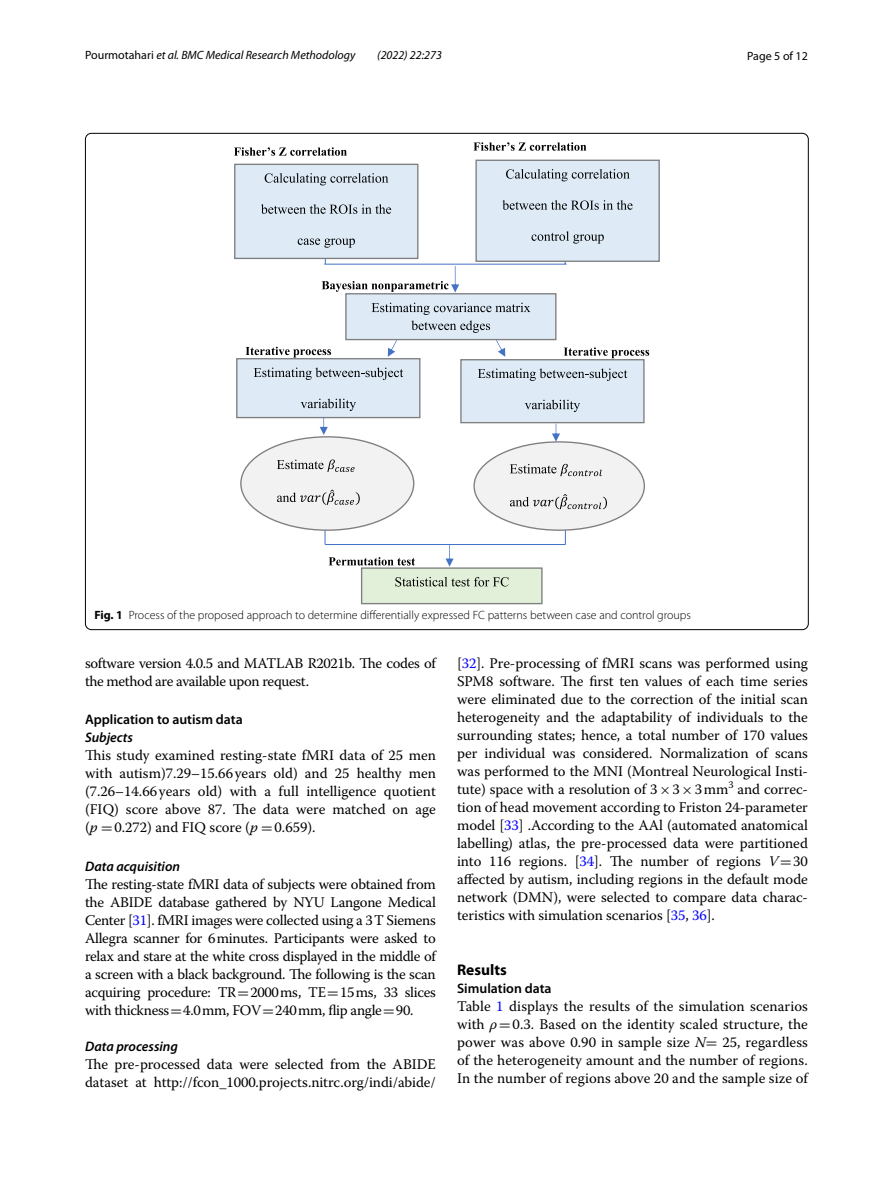
<style>
.page{position:relative;width:893px;height:1187px;background:#fff}
.page>*{position:absolute;margin:0;border:0;box-sizing:border-box;transform-origin:0 0}
.t1{font:700 15.45px "Myriad Pro";color:#000}
.t2{font:14.7px/18px "Warnock Pro";letter-spacing:-.005em;color:#000;text-align:justify}
.t3{font:14.7px/18px "Warnock Pro";letter-spacing:-.025em;color:#000}
.t4{font:600 13.8px "Myriad Pro";color:#000}
.t5{font:italic 600 13.8px "Myriad Pro";color:#000}
.t6{font:300 12px "Myriad Pro";color:#000}
.t7{font:italic 12px "Myriad Pro";color:#000}
.t8{font:12px "Myriad Pro";color:#000}
.s1{font-style:normal}
.s2{font-weight:700}
.s3{font-family:"Warnock Pro It 4"}
.s4{font-family:"MTSY"}
.s5{color:#00f}
</style>
<div class="page">
<div style="left:235px;top:164px;width:183px;height:94px;background:#deebf7"></div>
<div style="left:234px;top:164px;width:184px;height:95px;border:1px solid #7f7f7f"></div>
<svg style="left:265px;top:173px;width:123px;height:12px"></svg>
<svg style="left:261px;top:204px;width:130px;height:10px"></svg>
<div style="left:345px;top:293px;width:211px;height:47px;background:#deebf7;border:1px solid #7f7f7f"></div>
<svg style="left:372px;top:302px;width:158px;height:31px"></svg>
<div style="left:237px;top:359px;width:183px;height:58px;background:#deebf7"></div>
<div style="left:236px;top:358px;width:184px;height:60px;border:1px solid #7f7f7f"></div>
<svg style="left:254px;top:367px;width:149px;height:13px"></svg>
<svg style="left:301px;top:398px;width:55px;height:13px"></svg>
<div style="left:460px;top:359px;width:185px;height:64px;background:#deebf7;border:1px solid #7f7f7f"></div>
<svg style="left:478px;top:368px;width:149px;height:13px"></svg>
<svg style="left:525px;top:399px;width:55px;height:13px"></svg>
<div style="left:362px;top:568px;width:180px;height:35px;background:#e2f0d9"></div>
<div style="left:361px;top:567px;width:182px;height:37px;border:1px solid #7f7f7f"></div>
<svg style="left:395px;top:577px;width:114px;height:9px"></svg>
<hr style="left:324px;top:264px;width:242px;height:1px;background:#4472c4">
<svg style="left:388px;top:340px;width:9px;height:17px"></svg>
<svg style="left:496px;top:340px;width:9px;height:17px"></svg>
<svg style="left:320px;top:417px;width:8px;height:18px"></svg>
<svg style="left:565px;top:531px;width:1px;height:13px"></svg>
<svg style="left:325px;top:531px;width:1px;height:13px"></svg>
<svg style="left:234px;top:147px;width:113px;height:9px"></svg>
<svg style="left:473px;top:142px;width:113px;height:9px"></svg>
<svg style="left:298px;top:238px;width:161px;height:54px"></svg>
<svg style="left:564px;top:347px;width:85px;height:11px"></svg>
<svg style="left:246px;top:347px;width:85px;height:10px"></svg>
<div style="left:474px;top:442px;width:170px;height:88px;background:#f2f2f2;border-radius:50%"></div>
<svg style="left:510px;top:464px;width:92px;height:12px"></svg>
<svg style="left:510px;top:494px;width:97px;height:15px"></svg>
<svg style="left:552px;top:424px;width:8px;height:17px"></svg>
<div style="left:241px;top:437px;width:173px;height:93px;background:#f2f2f2;border-radius:50%"></div>
<svg style="left:277px;top:459px;width:78px;height:13px"></svg>
<svg style="left:277px;top:489px;width:83px;height:16px"></svg>
<svg style="left:329px;top:557px;width:86px;height:8px"></svg>
<svg style="left:445px;top:545px;width:9px;height:21px"></svg>
<div style="left:476px;top:160px;width:183px;height:101px;background:#deebf7"></div>
<div style="left:475px;top:160px;width:185px;height:102px;border:1px solid #7f7f7f"></div>
<svg style="left:506px;top:169px;width:124px;height:12px"></svg>
<svg style="left:502px;top:200px;width:131px;height:10px"></svg>
<svg style="left:531px;top:231px;width:73px;height:12px"></svg>
<hr style="left:325px;top:544px;width:240px;height:1px;background:#4472c4">
<p class="t7" style="left:85px;top:48px;width:272px"><span class="s1">Pourmotahari</span> et al. BMC Medical Research Methodology</p>
<p class="t7" style="left:377px;top:48px;width:66px">(2022) 22:273</p>
<p class="t8" style="left:747px;top:48px;width:62px">Page 5 of 12</p>
<p class="t6" style="left:94px;top:608px;width:598px"><span class="s2">Fig. 1</span> Process of the proposed approach to determine differentially expressed FC patterns between case and control groups</p>
<p class="t3" style="left:85px;top:653px;width:352px">software version 4.0.5 and MATLAB R2021b. The codes of the method are available upon request.</p>
<p class="t4" style="left:85px;top:710px;width:159px">Application to autism data</p>
<p class="t5" style="left:85px;top:728px;width:49px">Subjects</p>
<p class="t2" style="left:85px;top:746px;width:352px">This study examined resting-state fMRI data of 25 men with autism)7.29–15.66years old) and 25 healthy men (7.26–14.66years old) with a full intelligence quotient (FIQ) score above 87. The data were matched on age (<span class="s3">p</span> <span class="s4">=</span>0.272) and FIQ score (<span class="s3">p</span> <span class="s4">=</span>0.659).</p>
<p class="t5" style="left:85px;top:857px;width:97px">Data acquisition</p>
<p class="t2" style="left:85px;top:874px;width:352px">The resting-state fMRI data of subjects were obtained from the ABIDE database gathered by NYU Langone Medical Center [<span class="s5">31</span>]. fMRI images were collected using a 3T Siemens Allegra scanner for 6minutes. Participants were asked to relax and stare at the white cross displayed in the middle of a screen with a black background. The following is the scan acquiring procedure: TR<span class="s4">=</span>2000ms, TE<span class="s4">=</span>15ms, 33 slices with thickness<span class="s4">=</span>4.0mm, FOV<span class="s4">=</span>240mm, flip angle<span class="s4">=</span>90.</p>
<p class="t5" style="left:85px;top:1037px;width:95px">Data processing</p>
<p class="t2" style="left:85px;top:1054px;width:352px">The pre-processed data were selected from the ABIDE dataset at http://fcon_1000.projects.nitrc.org/indi/abide/</p>
<p class="t2" style="left:457px;top:653px;width:352px">[<span class="s5">32</span>]. Pre-processing of fMRI scans was performed using SPM8 software. The first ten values of each time series were eliminated due to the correction of the initial scan heterogeneity and the adaptability of individuals to the surrounding states; hence, a total number of 170 values per individual was considered. Normalization of scans was performed to the MNI (Montreal Neurological Insti&shy;tute) space with a resolution of 3<span class="s4">×</span>3<span class="s4">×</span>3 -mm<sup>3</sup> and correc&shy;tion of head movement according to Friston 24-parameter model [<span class="s5">33</span>] .According to the AAl (automated anatomical labelling) atlas, the pre-processed data were partitioned into 116 regions. [<span class="s5">34</span>]. The number of regions <span class="s3">V</span><span class="s4">=</span>30 affected by autism, including regions in the default mode network (DMN), were selected to compare data charac&shy;teristics with simulation scenarios [<span class="s5">35</span>, <span class="s5">36</span>].</p>
<p class="t1" style="left:457px;top:959px;width:51px">Results</p>
<p class="t4" style="left:457px;top:979px;width:96px">Simulation data</p>
<p class="t2" style="left:457px;top:996px;width:352px">Table <span class="s5">1</span> displays the results of the simulation scenarios with <span class="s3">ρ</span><span class="s4">=</span>0.3. Based on the identity scaled structure, the power was above 0.90 in sample size <span class="s3">N</span><span class="s4">=</span> 25, regardless of the heterogeneity amount and the number of regions.<br>In the number of regions above 20 and the sample size of</p>
</div>
